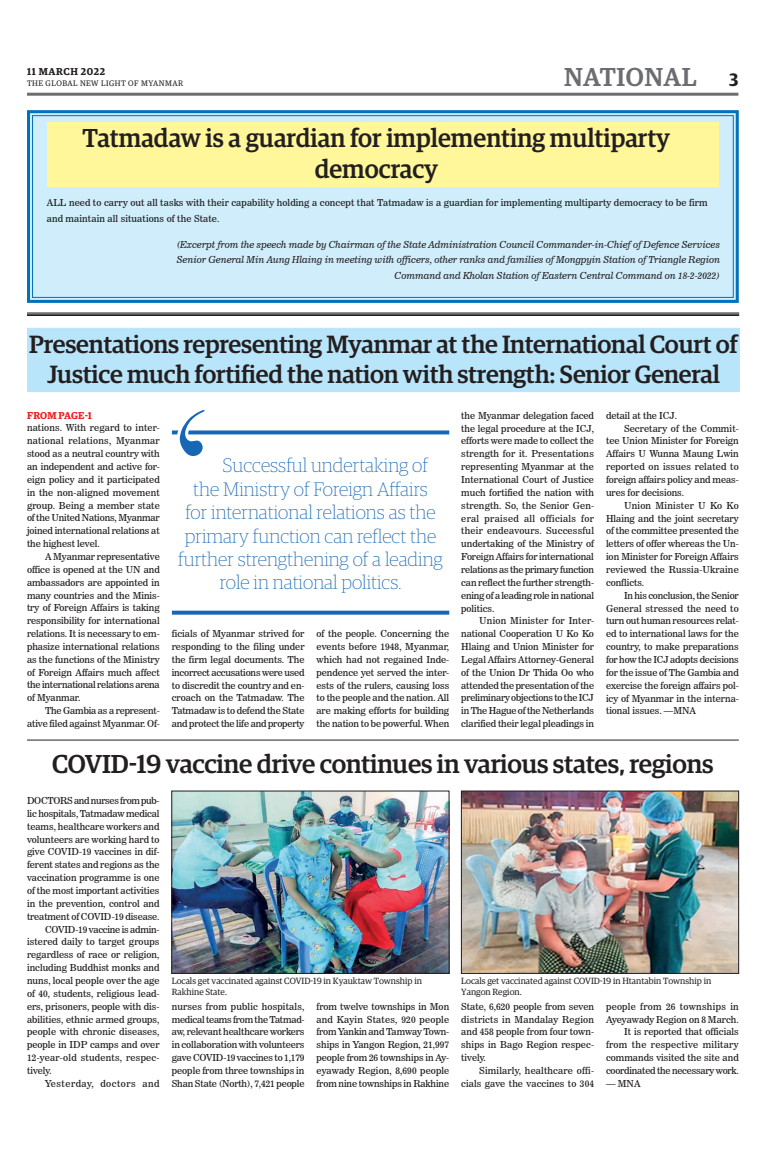
<style>
.page{position:relative;width:773px;height:1152px;background:#fff}
.page>*{position:absolute;margin:0;border:0;box-sizing:border-box;transform-origin:0 0}
.Big_Sub_Heading{font:500 26px/31.2px "Guardian Egyp";color:#231f20;text-align:center;scale:.96 1}
.Brief_Head{font:500 26px "Guardian Egyp";letter-spacing:-.01em;color:#231f20}
.t1{font:500 26px "Guardian Egyp";letter-spacing:.02em;color:#6c6d70}
.Brief_Head-2{font:500 25px/30px "Guardian Egyp";letter-spacing:-.01em;color:#231f20;text-align:center}
.t2{font:100 19.5px "Guardian Egyp";color:#1768b4}
.t3{font:600 10px "Guardian Egyp";letter-spacing:.06em;color:#231f20}
.Spill_Style{font:600 10px "Guardian Egyp";letter-spacing:.005em;color:#ee1d23}
._2nd_Body{font:9.5px/12.9px "News 706 BT Roman C";letter-spacing:-.005em;color:#231f20;text-align:justify}
.t4{font:9.5px/15.4px "News 706 BT Italic C";color:#231f20;text-align:right}
.Normal_Para{font:9.5px/15.4px "News 706 BT Roman C";letter-spacing:.01em;color:#231f20}
._2nd_Body-2{font:9.5px/12.9px "News 706 BT Roman C";letter-spacing:.015em;color:#231f20;text-align:right}
._2nd_Body-3{font:9.5px "News 706 BT Roman C";letter-spacing:.055em;color:#231f20}
.t5{font:9px/10.8px "Guardian Egyp";color:#231f20}
.t6{font:8px "Guardian Egyp";letter-spacing:.06em;color:#231f20}
.s1{font-weight:600;font-size:18px;color:#231f20}
</style>
<div class="page">
<hr style="left:27px;top:93px;width:711px;height:3px;background:#6c6d70">
<hr style="left:27px;top:313px;width:712px;height:1px;background:#231f20">
<hr style="left:27px;top:314px;width:712px;height:1px;background:#231f20">
<hr style="left:27px;top:315px;width:712px;height:1px;background:#231f20">
<svg style="left:27px;top:110px;width:712px;height:193px;background:#c2e5f7"></svg>
<div style="left:32px;top:115px;width:701px;height:183px;border:1px solid #0072bc"></div>
<div style="left:47px;top:122px;width:671px;height:65px;background:#fff79a"></div>
<div style="left:27px;top:328px;width:712px;height:64px;background:#b9e5fa"></div>
<svg style="left:172px;top:611px;width:277px;height:4px"></svg>
<svg style="left:172px;top:430px;width:277px;height:4px"></svg>
<svg style="left:175px;top:409px;width:34px;height:47px"></svg>
<hr style="left:27px;top:740px;width:711px;height:1px;background:#231f20">
<img style="left:174px;top:793px;width:273px;height:179px">
<div style="left:172px;top:791px;width:277px;height:183px;border:1px solid #231f20"></div>
<img style="left:463px;top:793px;width:273px;height:179px">
<div style="left:461px;top:791px;width:277px;height:183px;border:1px solid #231f20"></div>
<p class="t3" style="left:27px;top:64px;width:79px">11 MARCH 2022</p>
<p class="t6" style="left:27px;top:78px;width:158px">THE GLOBAL NEW LIGHT OF MYANMAR</p>
<h1 class="t1" style="left:564px;top:59px;width:176px">NATIONAL <span class="s1">3</span></h1>
<p class="Big_Sub_Heading" style="left:83px;top:120px;width:613px">Tatmadaw is a guardian for implementing multiparty democracy</p>
<p class="Normal_Para" style="left:47px;top:195px;width:662px">ALL need to carry out all tasks with their capability holding a concept that Tatmadaw is a guardian for implementing multiparty democracy to be firm and maintain all situations of the State.</p>
<p class="t4" style="left:177px;top:237px;width:545px">(Excerpt from the speech made by Chairman of the State Administration Council Commander-in-Chief of Defence Services<br>Senior General Min Aung Hlaing in meeting with officers, other ranks and families of Mongpyin Station of Triangle Region<br>Command and Kholan Station of Eastern Central Command on 18-2-2022)</p>
<p class="Brief_Head-2" style="left:29px;top:328px;width:710px">Presentations representing Myanmar at the International Court of<br>Justice much fortified the nation with strength: Senior General</p>
<p class="Spill_Style" style="left:27px;top:408px;width:66px">FROM PAGE-1</p>
<p class="_2nd_Body" style="left:27px;top:422px;width:134px">nations. With regard to inter&shy;national relations, Myanmar stood as a neutral country with an independent and active for&shy;eign policy and it participated in the non-aligned movement group. Being a member state of the United Nations, Myanmar joined international relations at the highest level.</p>
<p class="_2nd_Body" style="left:27px;top:550px;width:134px;text-indent:18px">A Myanmar representative office is opened at the UN and ambassadors are appointed in many countries and the Minis&shy;try of Foreign Affairs is taking responsibility for international relations. It is necessary to em&shy;phasize international relations as the functions of the Ministry of Foreign Affairs much affect the international relations arena of Myanmar.</p>
<p class="_2nd_Body" style="left:27px;top:704px;width:134px;text-align:right">The Gambia as a represent&shy;ative filed against Myanmar. Of-</p>
<p class="_2nd_Body" style="left:461px;top:409px;width:134px">the Myanmar delegation faced the legal procedure at the ICJ, efforts were made to collect the strength for it. Presentations representing Myanmar at the International Court of Justice much fortified the nation with strength. So, the Senior Gen&shy;eral praised all officials for their endeavours. Successful undertaking of the Ministry of Foreign Affairs for international relations as the primary function can reflect the further strength&shy;ening of a leading role in national politics.</p>
<p class="_2nd_Body" style="left:461px;top:614px;width:134px;text-indent:18px">Union Minister for Inter&shy;national Cooperation U Ko Ko Hlaing and Union Minister for Legal Affairs Attorney-General of the Union Dr Thida Oo who attended the presentation of the preliminary objections to the ICJ in The Hague of the Netherlands clarified their legal pleadings in</p>
<p class="_2nd_Body" style="left:606px;top:409px;width:72px">detail at the ICJ.</p>
<p class="_2nd_Body" style="left:606px;top:422px;width:134px;text-indent:18px">Secretary of the Commit&shy;tee Union Minister for Foreign Affairs U Wunna Maung Lwin reported on issues related to foreign affairs policy and meas&shy;ures for decisions.</p>
<p class="_2nd_Body" style="left:606px;top:499px;width:134px;text-indent:18px">Union Minister U Ko Ko Hlaing and the joint secretary of the committee presented the letters of offer whereas the Un&shy;ion Minister for Foreign Affairs reviewed the Russia-Ukraine conflicts.</p>
<p class="_2nd_Body" style="left:606px;top:589px;width:134px;text-indent:18px">In his conclusion, the Senior General stressed the need to turn out human resources relat&shy;ed to international laws for the country, to make preparations for how the ICJ adopts decisions for the issue of The Gambia and exercise the foreign affairs pol&shy;icy of Myanmar in the interna&shy;tional issues. —MNA</p>
<p class="t2" style="left:222px;top:453px;width:207px">Successful undertaking of</p>
<p class="t2" style="left:193px;top:477px;width:236px">the Ministry of Foreign Affairs</p>
<p class="t2" style="left:185px;top:500px;width:252px">for international relations as the</p>
<p class="t2" style="left:185px;top:523px;width:253px">primary function can reflect the</p>
<p class="t2" style="left:178px;top:547px;width:266px">further strengthening of a leading</p>
<p class="t2" style="left:220px;top:570px;width:183px">role in national politics.</p>
<p class="_2nd_Body" style="left:172px;top:627px;width:134px">ficials of Myanmar strived for responding to the filing under the firm legal documents. The incorrect accusations were used to discredit the country and en&shy;croach on the Tatmadaw. The Tatmadaw is to defend the State and protect the life and property</p>
<p class="_2nd_Body" style="left:316px;top:627px;width:134px">of the people. Concerning the events before 1948, Myanmar, which had not regained Inde&shy;pendence yet served the inter&shy;ests of the rulers, causing loss to the people and the nation. All are making efforts for building the nation to be powerful. When</p>
<p class="Brief_Head" style="left:52px;top:746px;width:663px">COVID-19 vaccine drive continues in various states, regions</p>
<p class="_2nd_Body" style="left:27px;top:794px;width:134px">DOCTORS and nurses from pub&shy;lic hospitals, Tatmadaw medical teams, healthcare workers and volunteers are working hard to give COVID-19 vaccines in dif&shy;ferent states and regions as the vaccination programme is one of the most important activities in the prevention, control and treatment of COVID-19 disease.</p>
<p class="_2nd_Body" style="left:27px;top:923px;width:134px;text-indent:18px">COVID-19 vaccine is admin&shy;istered daily to target groups regardless of race or religion, including Buddhist monks and nuns, local people over the age of 40, students, religious lead&shy;ers, prisoners, people with dis&shy;abilities, ethnic armed groups, people with chronic diseases, people in IDP camps and over 12-year-old students, respec&shy;tively.</p>
<p class="_2nd_Body-3" style="left:45px;top:1078px;width:116px">Yesterday, doctors and</p>
<p class="t5" style="left:172px;top:975px;width:252px">Locals get vaccinated against COVID-19 in Kyauktaw Township in<br>Rakhine State.</p>
<p class="t5" style="left:461px;top:975px;width:251px">Locals get vaccinated against COVID-19 in Htantabin Township in<br>Yangon Region.</p>
<p class="_2nd_Body" style="left:172px;top:1000px;width:134px">nurses from public hospitals, medical teams from the Tatmad&shy;aw, relevant healthcare workers in collaboration with volunteers gave COVID-19 vaccines to 1,179 people from three townships in Shan State (North), 7,421 people</p>
<p class="_2nd_Body" style="left:316px;top:1000px;width:134px">from twelve townships in Mon and Kayin States, 920 people from Yankin and Tamway Town&shy;ships in Yangon Region, 21,997 people from 26 townships in Ay&shy;eyawady Region, 8,690 people from nine townships in Rakhine</p>
<p class="_2nd_Body" style="left:461px;top:1000px;width:134px">State, 6,620 people from seven districts in Mandalay Region and 458 people from four town&shy;ships in Bago Region respec&shy;tively.</p>
<p class="_2nd_Body-2" style="left:461px;top:1064px;width:134px">Similarly, healthcare offi&shy;cials gave the vaccines to 304</p>
<p class="_2nd_Body" style="left:606px;top:1000px;width:134px">people from 26 townships in<br>Ayeyawady Region on 8 March.</p>
<p class="_2nd_Body" style="left:606px;top:1026px;width:134px;text-indent:18px">It is reported that officials from the respective military commands visited the site and coordinated the necessary work.</p>
<p class="_2nd_Body" style="left:606px;top:1077px;width:36px">— MNA</p>
</div>
